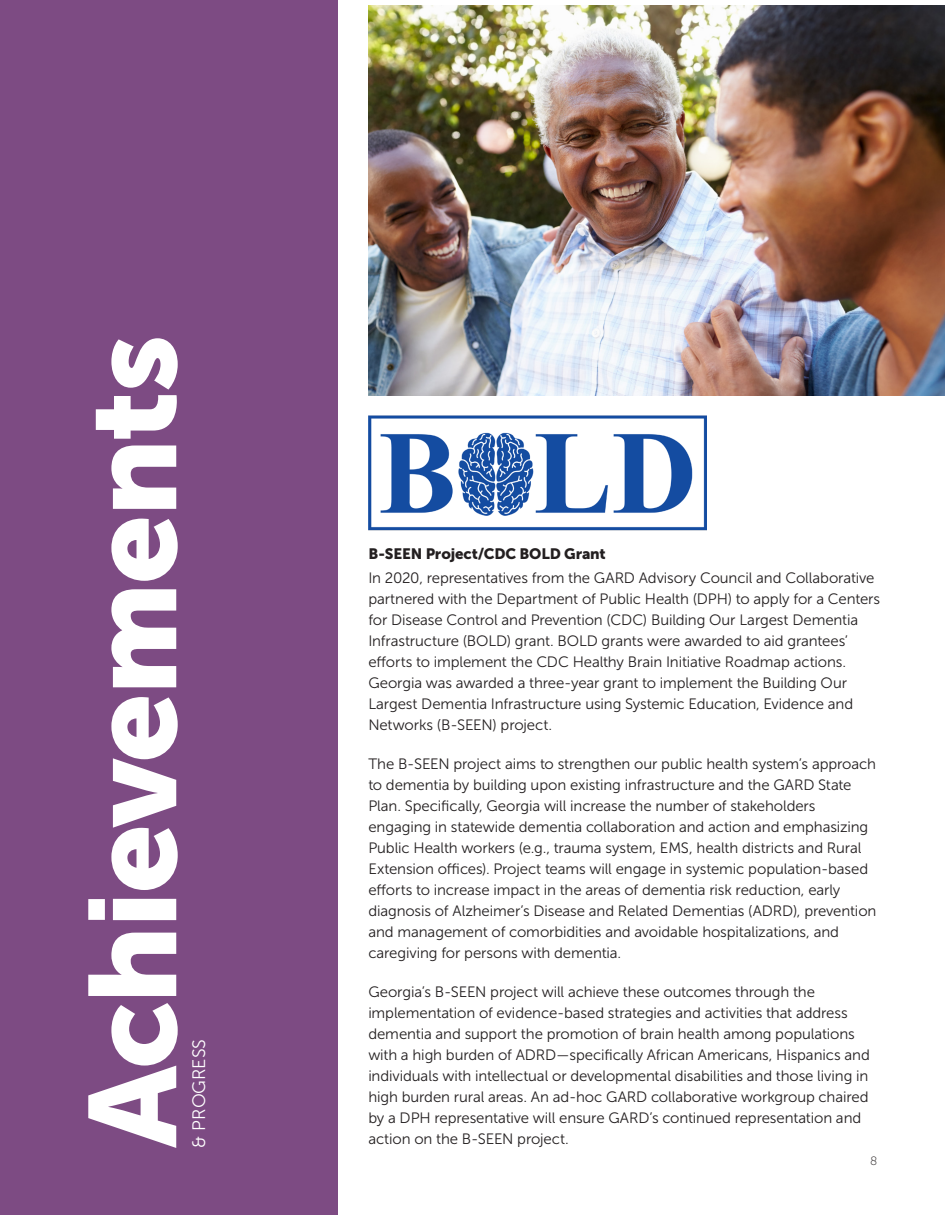
<style>
.page{position:relative;width:945px;height:1215px;background:#fff}
.page>*{position:absolute;margin:0;border:0;box-sizing:border-box;transform-origin:0 0}
.t1{font:123px "Museo Sans 900";letter-spacing:-.02em;color:#fff}
.t2{font:18px "Museo Sans 300";color:#fff}
.t3{font:15px/21px "Museo Sans 300";letter-spacing:-.005em;color:#231f20}
.t4{font:15px "Museo Sans 900";letter-spacing:-.005em;color:#231f20}
.t5{font:12px "Museo Sans 100";color:#231f20}
</style>
<div class="page">
<div style="left:0;top:0;width:338px;height:1215px;background:#7d4b83"></div>
<img style="left:368px;top:415px;width:339px;height:116px">
<img style="left:368px;top:5px;width:577px;height:391px">
<p class="t1" style="left:63px;top:1148px;width:814px;rotate:-90deg">Achievements</p>
<p class="t2" style="left:189px;top:1148px;width:110px;rotate:-90deg">&amp; PROGRESS</p>
<p class="t4" style="left:368px;top:546px;width:239px">B-SEEN Project/CDC BOLD Grant</p>
<p class="t3" style="left:368px;top:568px;width:513px">In 2020, representatives from the GARD Advisory Council and Collaborative partnered with the Department of Public Health (DPH) to apply for a Centers for Disease Control and Prevention (CDC) Building Our Largest Dementia Infrastructure (BOLD) grant. BOLD grants were awarded to aid grantees’ efforts to implement the CDC Healthy Brain Initiative Roadmap actions.<br>Georgia was awarded a three-year grant to implement the Building Our Largest Dementia Infrastructure using Systemic Education, Evidence and Networks (B-SEEN) project.</p>
<p class="t3" style="left:368px;top:754px;width:510px">The B-SEEN project aims to strengthen our public health system’s approach to dementia by building upon existing infrastructure and the GARD State Plan. Specifically, Georgia will increase the number of stakeholders engaging in statewide dementia collaboration and action and emphasizing Public Health workers (e.g., trauma system, EMS, health districts and Rural Extension offices). Project teams will engage in systemic population-based efforts to increase impact in the areas of dementia risk reduction, early diagnosis of Alzheimer’s Disease and Related Dementias (ADRD), prevention and management of comorbidities and avoidable hospitalizations, and caregiving for persons with dementia.</p>
<p class="t3" style="left:368px;top:982px;width:503px">Georgia’s B-SEEN project will achieve these outcomes through the implementation of evidence-based strategies and activities that address dementia and support the promotion of brain health among populations with a high burden of ADRD—specifically African Americans, Hispanics and individuals with intellectual or developmental disabilities and those living in high burden rural areas. An ad-hoc GARD collaborative workgroup chaired by a DPH representative will ensure GARD’s continued representation and</p>
<p class="t3" style="left:368px;top:1129px;width:202px">action on the B-SEEN project.</p>
<p class="t5" style="left:870px;top:1154px;width:9px">8</p>
</div>
